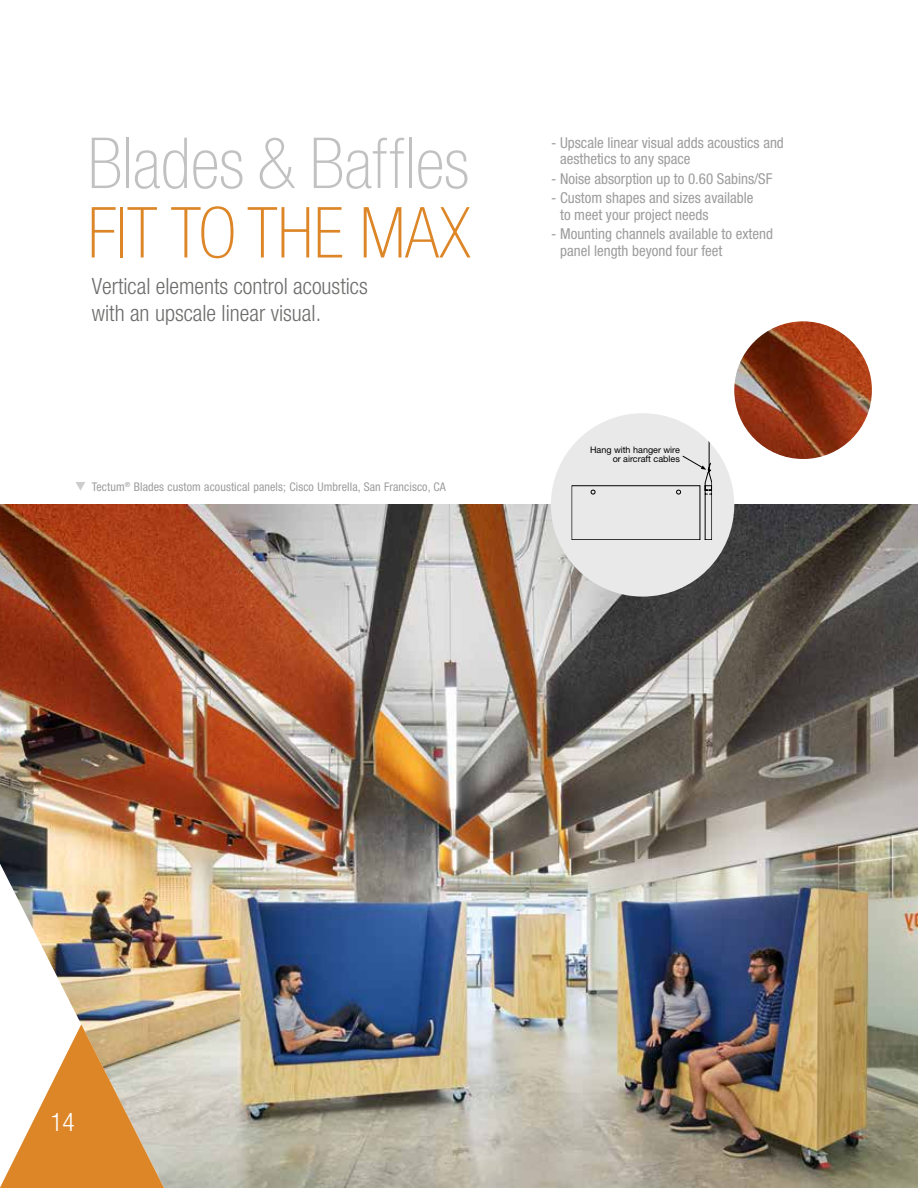
<style>
.page{position:relative;width:918px;height:1188px;background:#fff}
.page>*{position:absolute;margin:0;border:0;box-sizing:border-box;transform-origin:0 0}
.t1{font:100 condensed 70.5px "Helvetica Neue LT Std";color:#c1c1c1}
.t2{font:100 condensed 70.5px "Helvetica Neue LT Std";color:#dd8628}
.t3{font:300 condensed 25.5px "Helvetica Neue LT Std";color:#fff}
.t4{font:300 condensed 22.5px/27.3px "Helvetica Neue LT Std";color:#6d6d6c}
.t5{font:condensed 15px/16.5px "Helvetica Neue LT Std";color:#9d9d9d}
.t6{font:condensed 12px "Helvetica Neue LT Std";letter-spacing:.01em;color:#9d9d9d}
.t7{font:9px/9.8px "Helvetica Neue LT Std";color:#000001;text-align:right}
</style>
<div class="page">
<img style="left:734px;top:321px;width:138px;height:138px;border-radius:69px">
<img style="left:0;top:505px;width:918px;height:683px">
<img style="left:0;top:864px;width:164px;height:160px">
<svg style="left:0;top:1024px;width:164px;height:164px"></svg>
<svg style="left:76px;top:482px;width:9px;height:8px"></svg>
<div style="left:551px;top:413px;width:183px;height:184px;background:#e9e9e9;border-radius:50%"></div>
<svg style="left:571px;top:435px;width:141px;height:105px"></svg>
<h1 class="t1" style="left:87px;top:124px;width:383px">Blades &amp; Baffles</h1>
<h1 class="t2" style="left:87px;top:193px;width:385px">FIT TO THE MAX</h1>
<h3 class="t4" style="left:92px;top:272px;width:278px">Vertical elements control acoustics with an upscale linear visual.</h3>
<p class="t6" style="left:92px;top:479px;width:356px">Tectum<sup>®</sup> Blades custom acoustical panels; Cisco Umbrella, San Francisco, CA</p>
<p class="t5" style="left:560px;top:134px;width:225px;text-indent:-9px">- Upscale linear visual adds acoustics and aesthetics to any space</p>
<p class="t5" style="left:551px;top:170px;width:223px">- Noise absorption up to 0.60 Sabins/SF</p>
<p class="t5" style="left:560px;top:190px;width:195px;text-indent:-9px">- Custom shapes and sizes available to meet your project needs</p>
<p class="t5" style="left:560px;top:226px;width:214px;text-indent:-9px">- Mounting channels available to extend panel length beyond four feet</p>
<p class="t7" style="left:590px;top:444px;width:91px">Hang with hanger wire or aircraft cables</p>
<h2 class="t3" style="left:50px;top:1108px;width:26px">14</h2>
</div>
